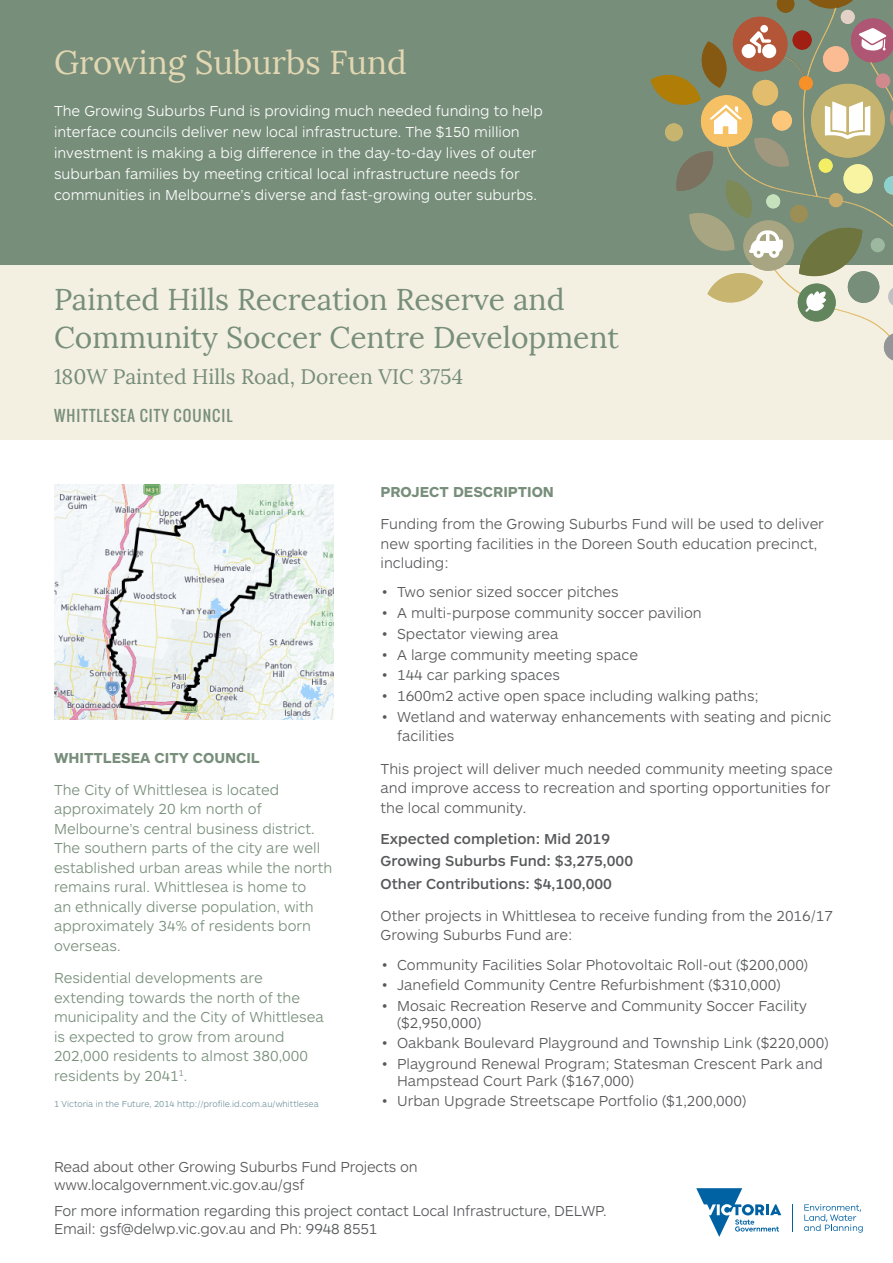
<style>
.page{position:relative;width:893px;height:1263px;background:#fff}
.page>*{position:absolute;margin:0;border:0;box-sizing:border-box;transform-origin:0 0}
.t1{font:33px "Lora";color:#e2d7b2}
.Facility__Name{font:30px/37.5px "Lora";color:#778e7a}
.Facility__Address{font:21px "Lora";color:#778e7a}
.body{font:300 15px/19.5px "ARS Maquette Pro";color:#57585a}
.body_blue{font:300 15px/19.5px "ARS Maquette Pro";color:#778e7a}
.t2{font:300 15px/21px "ARS Maquette Pro";color:#fff}
.body_medium{font:500 15px "ARS Maquette Pro";color:#57585a}
.body_subhead{font:700 15px "ARS Maquette Pro";color:#778e7a}
.Facility__council{font:15px "Oswald";letter-spacing:.07em;color:#778e7a}
.footnote{font:300 9px "ARS Maquette Pro";color:#72939d}
</style>
<div class="page">
<svg style="left:696px;top:1188px;width:85px;height:49px"></svg>
<svg style="left:804px;top:1204px;width:59px;height:28px"></svg>
<div style="left:0;top:265px;width:893px;height:175px;background:#f4f0e1"></div>
<div style="left:0;top:0;width:893px;height:265px;background:#778e7a"></div>
<svg style="left:651px;top:0;width:242px;height:361px"></svg>
<div style="left:760px;top:25px;width:8px;height:8px;background:#fff;border-radius:50%"></div>
<div style="left:742px;top:44px;width:14px;height:14px;background:#fff;border-radius:50%"></div>
<div style="left:762px;top:44px;width:14px;height:14px;background:#fff;border-radius:50%"></div>
<img style="left:54px;top:485px;width:280px;height:235px">
<h1 class="t1" style="left:54px;top:42px;width:354px">Growing Suburbs Fund</h1>
<p class="t2" style="left:54px;top:100px;width:490px">The Growing Suburbs Fund is providing much needed funding to help interface councils deliver new local infrastructure. The $150 million investment is making a big difference in the day-to-day lives of outer suburban families by meeting critical local infrastructure needs for communities in Melbourne’s diverse and fast-growing outer suburbs.</p>
<p class="Facility__Name" style="left:54px;top:281px;width:567px">Painted Hills Recreation Reserve and<br>Community Soccer Centre Development</p>
<p class="Facility__Address" style="left:54px;top:364px;width:411px">180W Painted Hills Road, Doreen VIC 3754</p>
<p class="Facility__council" style="left:54px;top:404px;width:180px">WHITTLESEA CITY COUNCIL</p>
<p class="body_subhead" style="left:54px;top:747px;width:207px">WHITTLESEA CITY COUNCIL</p>
<p class="body_blue" style="left:54px;top:779px;width:280px">The City of Whittlesea is located approximately 20 km north of Melbourne’s central business district.<br>The southern parts of the city are well established urban areas while the north remains rural. Whittlesea is home to<br>an ethnically diverse population, with approximately 34% of residents born overseas.</p>
<p class="body_blue" style="left:54px;top:967px;width:271px">Residential developments are extending towards the north of the municipality and the City of Whittlesea is expected to grow from around<br>202,000 residents to almost 380,000 residents by 2041<sup>1</sup>.</p>
<p class="body_subhead" style="left:381px;top:482px;width:175px">PROJECT DESCRIPTION</p>
<p class="body" style="left:381px;top:513px;width:445px">Funding from the Growing Suburbs Fund will be used to deliver new sporting facilities in the Doreen South education precinct, including:</p>
<p class="body" style="left:382px;top:582px;width:238px">• Two senior sized soccer pitches</p>
<p class="body" style="left:382px;top:602px;width:321px">• A multi-purpose community soccer pavilion</p>
<p class="body" style="left:382px;top:623px;width:178px">• Spectator viewing area</p>
<p class="body" style="left:382px;top:644px;width:257px">• A large community meeting space</p>
<p class="body" style="left:382px;top:665px;width:179px">• 144 car parking spaces</p>
<p class="body" style="left:382px;top:685px;width:378px">• 1600m2 active open space including walking paths;</p>
<p class="body" style="left:397px;top:706px;width:436px;text-indent:-15px">• Wetland and waterway enhancements with seating and picnic facilities</p>
<p class="body" style="left:381px;top:758px;width:454px">This project will deliver much needed community meeting space and improve access to recreation and sporting opportunities for the local community.</p>
<p class="body_medium" style="left:381px;top:829px;width:231px">Expected completion: Mid 2019</p>
<p class="body_medium" style="left:381px;top:851px;width:254px">Growing Suburbs Fund: $3,275,000</p>
<p class="body_medium" style="left:381px;top:874px;width:233px">Other Contributions: $4,100,000</p>
<p class="body" style="left:381px;top:905px;width:454px">Other projects in Whittlesea to receive funding from the 2016/17<br>Growing Suburbs Fund are:</p>
<p class="body" style="left:382px;top:954px;width:428px">• Community Facilities Solar Photovoltaic Roll-out ($200,000)</p>
<p class="body" style="left:382px;top:975px;width:400px">• Janefield Community Centre Refurbishment ($310,000)</p>
<p class="body" style="left:397px;top:997px;width:411px;line-height:16.5px;text-indent:-15px">• Mosaic Recreation Reserve and Community Soccer Facility ($2,950,000)</p>
<p class="body" style="left:382px;top:1033px;width:448px">• Oakbank Boulevard Playground and Township Link ($220,000)</p>
<p class="body" style="left:397px;top:1055px;width:427px;line-height:16.5px;text-indent:-15px">• Playground Renewal Program; Statesman Crescent Park and<br>Hampstead Court Park ($167,000)</p>
<p class="footnote" style="left:54px;top:1098px;width:266px">1 Victoria in the Future, 2014 http://profile.id.com.au/whittlesea</p>
<p class="body" style="left:382px;top:1091px;width:366px">• Urban Upgrade Streetscape Portfolio ($1,200,000)</p>
<p class="body" style="left:54px;top:1157px;width:365px;line-height:18px">Read about other Growing Suburbs Fund Projects on www.localgovernment.vic.gov.au/gsf</p>
<p class="body" style="left:54px;top:1201px;width:554px;line-height:18px">For more information regarding this project contact Local Infrastructure, DELWP.<br>Email: gsf@delwp.vic.gov.au and Ph: 9948 8551</p>
</div>
